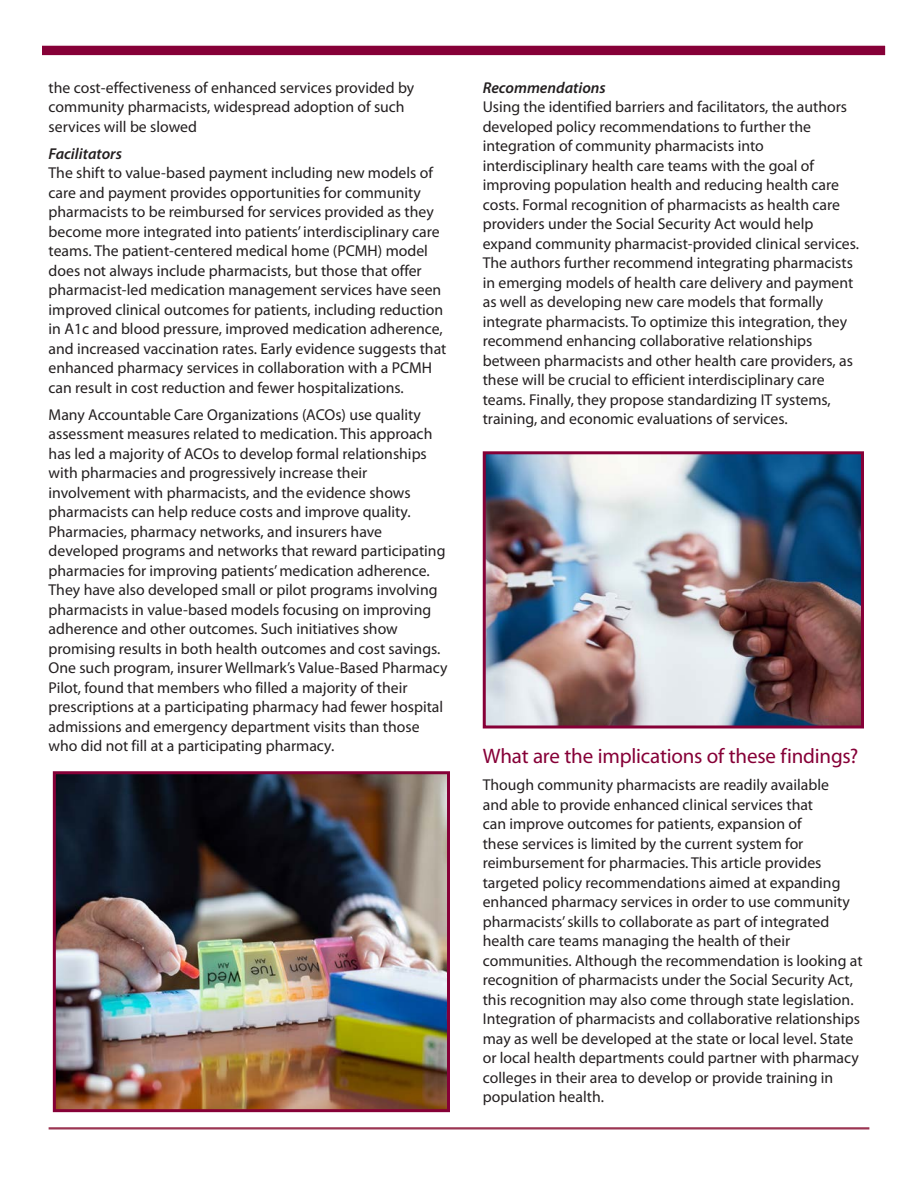
<style>
.page{position:relative;width:918px;height:1188px;background:#fff}
.page>*{position:absolute;margin:0;border:0;box-sizing:border-box;transform-origin:0 0}
.t1{font:21px "Myriad Pro";letter-spacing:-.01em;color:#860037}
.t2{font:15.75px/19.5px "Myriad Pro";color:#231f20}
.t3{font:italic 600 15.75px "Myriad Pro";color:#231f20}
</style>
<div class="page">
<hr style="left:49px;top:1127px;width:820px;height:3px;background:#9b3552">
<img style="left:57px;top:775px;width:389px;height:333px">
<div style="left:53px;top:771px;width:397px;height:341px;border:3px solid #860037"></div>
<img style="left:487px;top:455px;width:373px;height:269px">
<div style="left:483px;top:451px;width:381px;height:277px;border:3px solid #860037"></div>
<div style="left:40px;top:44px;width:847px;height:13px;background:#860037;border:2px solid #fff"></div>
<p class="t2" style="left:49px;top:78px;width:367px">the cost-effectiveness of enhanced services provided by community pharmacists, widespread adoption of such services will be slowed</p>
<p class="t3" style="left:49px;top:145px;width:75px">Facilitators</p>
<p class="t2" style="left:49px;top:164px;width:399px">The shift to value-based payment including new models of care and payment provides opportunities for community pharmacists to be reimbursed for services provided as they become more integrated into patients’ interdisciplinary care teams. The patient-centered medical home (PCMH) model does not always include pharmacists, but those that offer pharmacist-led medication management services have seen improved clinical outcomes for patients, including reduction in A1c and blood pressure, improved medication adherence, and increased vaccination rates. Early evidence suggests that enhanced pharmacy services in collaboration with a PCMH can result in cost reduction and fewer hospitalizations.</p>
<p class="t2" style="left:49px;top:405px;width:400px">Many Accountable Care Organizations (ACOs) use quality assessment measures related to medication. This approach has led a majority of ACOs to develop formal relationships with pharmacies and progressively increase their involvement with pharmacists, and the evidence shows pharmacists can help reduce costs and improve quality.<br>Pharmacies, pharmacy networks, and insurers have developed programs and networks that reward participating pharmacies for improving patients’ medication adherence.<br>They have also developed small or pilot programs involving pharmacists in value-based models focusing on improving adherence and other outcomes. Such initiatives show promising results in both health outcomes and cost savings.<br>One such program, insurer Wellmark’s Value-Based Pharmacy Pilot, found that members who filled a majority of their prescriptions at a participating pharmacy had fewer hospital admissions and emergency department visits than those who did not fill at a participating pharmacy.</p>
<p class="t3" style="left:483px;top:79px;width:125px">Recommendations</p>
<p class="t2" style="left:483px;top:98px;width:378px">Using the identified barriers and facilitators, the authors developed policy recommendations to further the integration of community pharmacists into interdisciplinary health care teams with the goal of improving population health and reducing health care costs. Formal recognition of pharmacists as health care providers under the Social Security Act would help expand community pharmacist-provided clinical services.<br>The authors further recommend integrating pharmacists in emerging models of health care delivery and payment as well as developing new care models that formally integrate pharmacists. To optimize this integration, they recommend enhancing collaborative relationships between pharmacists and other health care providers, as these will be crucial to efficient interdisciplinary care teams. Finally, they propose standardizing IT systems, training, and economic evaluations of services.</p>
<h1 class="t1" style="left:483px;top:745px;width:377px">What are the implications of these findings?</h1>
<p class="t2" style="left:483px;top:776px;width:381px">Though community pharmacists are readily available<br>and able to provide enhanced clinical services that<br>can improve outcomes for patients, expansion of<br>these services is limited by the current system for reimbursement for pharmacies. This article provides targeted policy recommendations aimed at expanding enhanced pharmacy services in order to use community pharmacists’ skills to collaborate as part of integrated health care teams managing the health of their communities. Although the recommendation is looking at recognition of pharmacists under the Social Security Act, this recognition may also come through state legislation.<br>Integration of pharmacists and collaborative relationships may as well be developed at the state or local level. State or local health departments could partner with pharmacy colleges in their area to develop or provide training in population health.</p>
</div>
